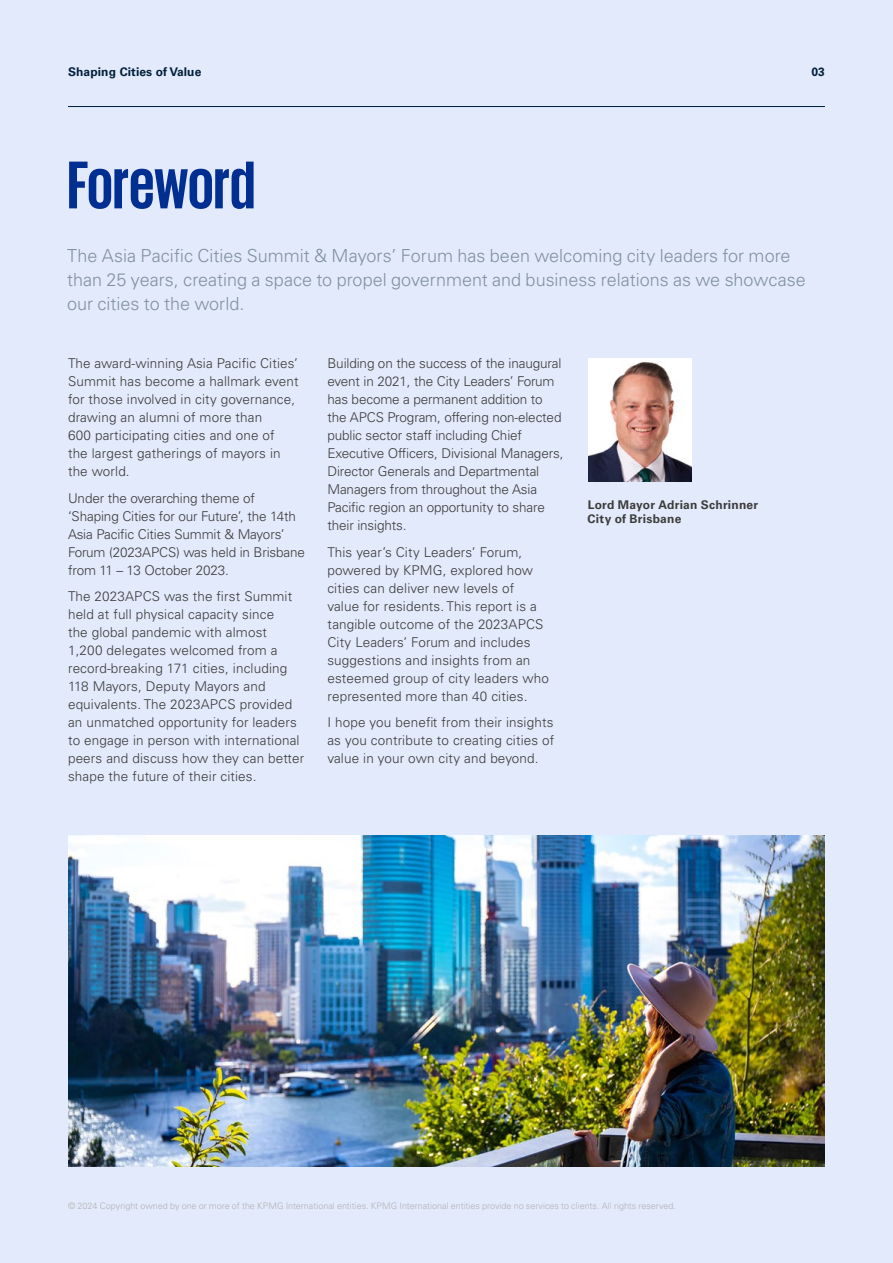
<style>
.page{position:relative;width:893px;height:1263px;background:#e3eafc}
.page>*{position:absolute;margin:0;border:0;box-sizing:border-box;transform-origin:0 0}
.t1{font:700 69px "KPMG";letter-spacing:-.005em;color:#002f91}
.t2{font:300 18px/24px "Univers LT Std";color:#82929f}
.t3{font:300 13.5px/18px "Univers LT Std";letter-spacing:.01em;color:#3c3c3b}
.t4{font:300 13.5px/18px "Univers LT Std";letter-spacing:-.01em;color:#3c3c3b}
.t5{font:700 12px/13.5px "Univers LT Std";letter-spacing:.02em;color:#3c3c3b}
.t6{font:700 12px "Univers LT Std";letter-spacing:.01em;color:#001e3a}
.t7{font:300 9px "Univers LT Std";color:#b3b2b2}
</style>
<div class="page">
<img style="left:68px;top:836px;width:757px;height:330px">
<img style="left:588px;top:358px;width:103px;height:124px">
<hr style="left:68px;top:106px;width:757px;height:1px;background:#001e3a">
<p class="t6" style="left:68px;top:65px;width:135px">Shaping Cities of Value</p>
<p class="t6" style="left:811px;top:65px;width:15px">03</p>
<h1 class="t1" style="left:67px;top:150px;width:190px">Foreword</h1>
<h2 class="t2" style="left:67px;top:244px;width:740px">The Asia Pacific Cities Summit &amp; Mayors’ Forum has been welcoming city leaders for more than 25 years, creating a space to propel government and business relations as we showcase our cities to the world.</h2>
<p class="t3" style="left:68px;top:354px;width:232px">The award-winning Asia Pacific Cities’<br>Summit has become a hallmark event for those involved in city governance, drawing an alumni of more than<br>600 participating cities and one of<br>the largest gatherings of mayors in the world.</p>
<p class="t4" style="left:68px;top:489px;width:239px">Under the overarching theme of ‘Shaping Cities for our Future’, the 14th Asia Pacific Cities Summit &amp; Mayors’ Forum (2023APCS) was held in Brisbane from 11 – 13 October 2023.</p>
<p class="t3" style="left:68px;top:587px;width:238px">The 2023APCS was the first Summit held at full physical capacity since<br>the global pandemic with almost 1,200 delegates welcomed from a record-breaking 171 cities, including 118 Mayors, Deputy Mayors and equivalents. The 2023APCS provided an unmatched opportunity for leaders to engage in person with international peers and discuss how they can better shape the future of their cities.</p>
<p class="t4" style="left:327px;top:354px;width:238px">Building on the success of the inaugural event in 2021, the City Leaders’ Forum has become a permanent addition to the APCS Program, offering non-elected public sector staff including Chief Executive Officers, Divisional Managers, Director Generals and Departmental Managers from throughout the Asia Pacific region an opportunity to share their insights.</p>
<p class="t3" style="left:327px;top:543px;width:223px">This year’s City Leaders’ Forum, powered by KPMG, explored how cities can deliver new levels of value for residents. This report is a tangible outcome of the 2023APCS City Leaders’ Forum and includes suggestions and insights from an esteemed group of city leaders who represented more than 40 cities.</p>
<p class="t3" style="left:327px;top:713px;width:228px;text-align:justify">I hope you benefit from their insights as you contribute to creating cities of value in your own city and beyond.</p>
<p class="t5" style="left:588px;top:498px;width:172px">Lord Mayor Adrian Schrinner<br>City of Brisbane</p>
<p class="t7" style="left:68px;top:1200px;width:610px">© 2024 Copyright owned by one or more of the KPMG International entities. KPMG International entities provide no services to clients. All rights reserved.</p>
</div>
